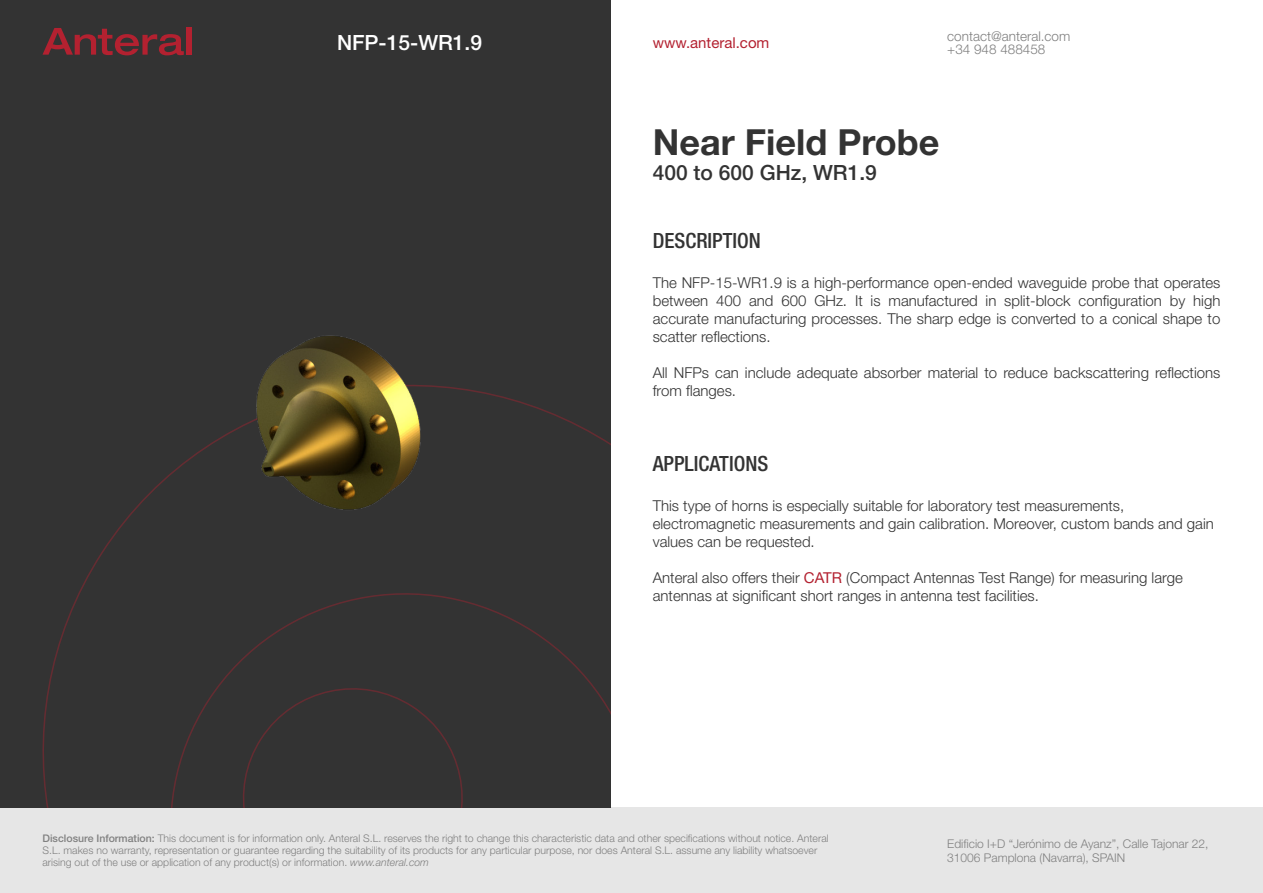
<style>
.page{position:relative;width:1263px;height:893px;background:#fff}
.page>*{position:absolute;margin:0;border:0;box-sizing:border-box;transform-origin:0 0}
.t1{font:700 36px "Helvetica Neue LT Std";color:#333}
.t2{font:500 condensed 21px "Helvetica Neue LT Std";color:#333}
.t3{font:500 21px "Helvetica Neue LT Std";color:#333}
.t4{font:500 21px "Helvetica Neue LT Std";color:#fff}
.t5{font:300 15px/18px "Helvetica Neue LT Std";color:#333}
.t6{font:15px "Helvetica Neue LT Std";color:#b32130}
.t7{font:300 13.5px/13.5px "Helvetica Neue LT Std";color:#808080}
.t8{font:300 12px/13.5px "Helvetica Neue LT Std";color:#808080}
.t9{font:300 10.5px/12px "Helvetica Neue LT Std";color:#808080}
.s1{font-weight:400;color:#b32130}
.s2{font-weight:500}
.s3{font-style:italic}
</style>
<div class="page">
<div style="left:0;top:808px;width:1263px;height:85px;background:#e6e6e6"></div>
<div style="left:0;top:0;width:610px;height:808px;background:#333"></div>
<div style="left:186px;top:28px;width:5px;height:27px;background:#b32130"></div>
<svg style="left:43px;top:28px;width:141px;height:27px"></svg>
<img style="left:43px;top:335px;width:567px;height:402px">
<p class="t4" style="left:337px;top:30px;width:147px">NFP-15-WR1.9</p>
<p class="t6" style="left:653px;top:34px;width:118px">www.anteral.com</p>
<p class="t7" style="left:947px;top:29px;width:125px">contact@anteral.com +34 948 488458</p>
<p class="t1" style="left:653px;top:120px;width:288px">Near Field Probe</p>
<p class="t3" style="left:653px;top:160px;width:226px">400 to 600 GHz, WR1.9</p>
<p class="t2" style="left:653px;top:228px;width:110px">DESCRIPTION</p>
<p class="t5" style="left:653px;top:273px;width:569px;text-align:justify">The NFP-15-WR1.9 is a high-performance open-ended waveguide probe that operates between 400 and 600 GHz. It is manufactured in split-block configuration by high accurate manufacturing processes. The sharp edge is converted to a conical shape to scatter reflections.</p>
<p class="t5" style="left:653px;top:363px;width:569px">All NFPs can include adequate absorber material to reduce backscattering reflections from flanges.</p>
<p class="t2" style="left:653px;top:451px;width:117px">APPLICATIONS</p>
<p class="t5" style="left:653px;top:496px;width:563px">This type of horns is especially suitable for laboratory test measurements, electromagnetic measurements and gain calibration. Moreover, custom bands and gain values can be requested.</p>
<p class="t5" style="left:653px;top:568px;width:532px">Anteral also offers their <span class="s1">CATR</span> (Compact Antennas Test Range) for measuring large antennas at significant short ranges in antenna test facilities.</p>
<p class="t9" style="left:43px;top:832px;width:788px"><span class="s2">Disclosure Information:</span> This document is for information only. Anteral S.L. reserves the right to change this characteristic data and other specifications without notice. Anteral<br>S.L. makes no warranty, representation or guarantee regarding the suitability of its products for any particular purpose, nor does Anteral S.L. assume any liability whatsoever arising out of the use or application of any product(s) or information. <span class="s3">www.anteral.com</span></p>
<p class="t8" style="left:947px;top:837px;width:263px">Edificio I+D “Jerónimo de Ayanz”, Calle Tajonar 22,<br>31006 Pamplona (Navarra), SPAIN</p>
</div>
